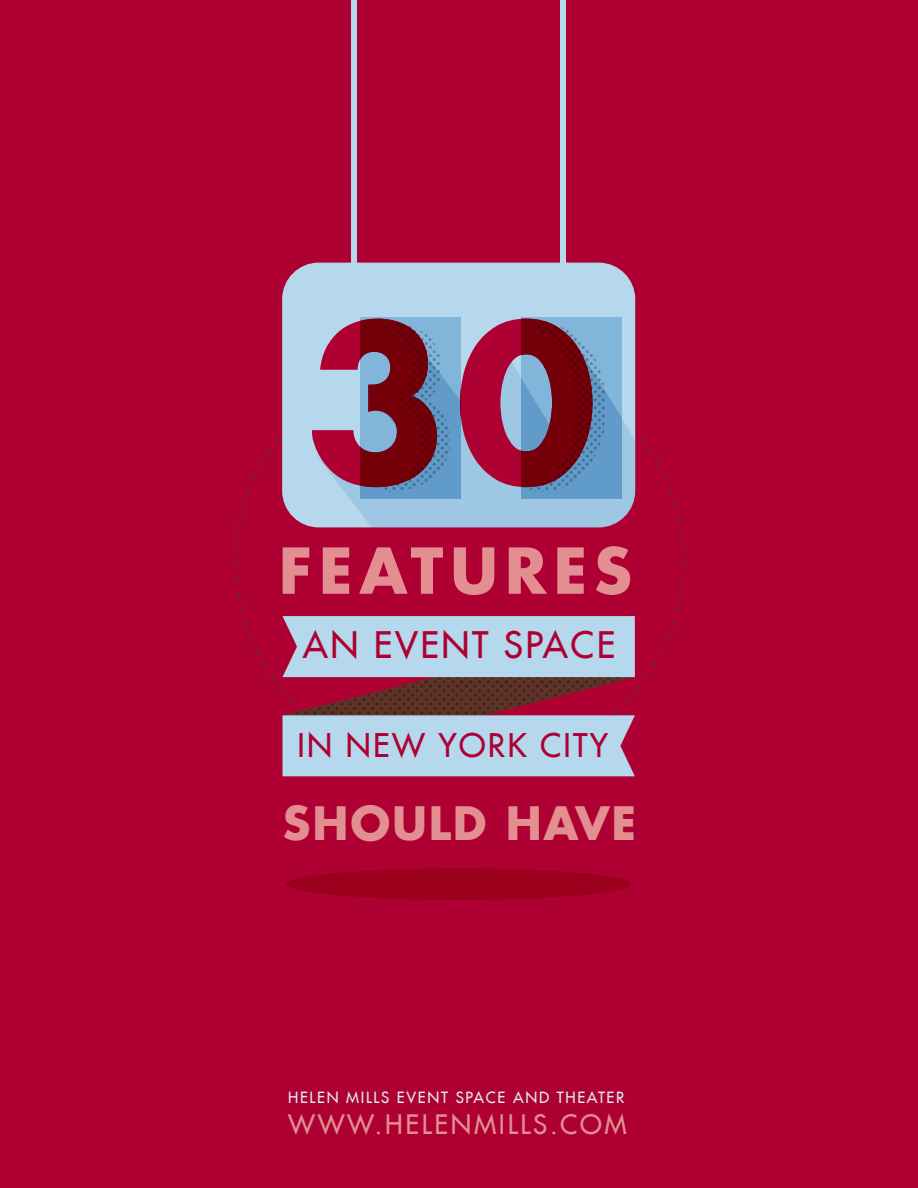
<style>
.page{position:relative;width:918px;height:1188px;background:#ae0032}
.page>*{position:absolute;margin:0;border:0;box-sizing:border-box;transform-origin:0 0}
.t1{font:700 207px "Futura LT";color:#ae0032}
.t2{font:700 61.5px "Futura LT";letter-spacing:.11em;color:#e38f92}
.t3{font:700 45px "Futura LT";letter-spacing:.04em;color:#e38f92}
.t4{font:35.7px "Futura LT";letter-spacing:.07em;color:#ae0032}
.t5{font:31.95px "Futura LT";letter-spacing:.07em;color:#ae0032}
.t6{font:26.25px "Futura LT";letter-spacing:.1em;color:#e38f92}
.t7{font:15.15px "Futura LT";letter-spacing:.11em;color:#ddecf6}
</style>
<div class="page">
<svg style="left:283px;top:616px;width:352px;height:160px;background:#a8a7ba"></svg>
<div style="left:286px;top:868px;width:345px;height:32px;background:#9a001c;border-radius:50%"></div>
<div style="left:352px;top:0;width:5px;height:263px;background:#b6d8ec"></div>
<div style="left:561px;top:0;width:5px;height:263px;background:#b6d8ec"></div>
<div style="left:282px;top:263px;width:353px;height:264px;background:#b6d8ec;border-radius:37px"></div>
<svg style="left:317px;top:326px;width:318px;height:201px"></svg>
<svg style="left:375px;top:323px;width:75px;height:169px;background:#6ba2cb"></svg>
<svg style="left:525px;top:323px;width:82px;height:169px;background:#6ba2cc"></svg>
<h1 class="t1" style="left:305px;top:266px;width:294px">30</h1>
<h2 class="t2" style="left:279px;top:530px;width:355px">FEATURES</h2>
<h3 class="t4" style="left:303px;top:622px;width:314px">AN EVENT SPACE</h3>
<h3 class="t5" style="left:298px;top:724px;width:312px">IN NEW YORK CITY</h3>
<h3 class="t3" style="left:283px;top:793px;width:355px">SHOULD HAVE</h3>
<p class="t7" style="left:288px;top:1087px;width:338px">HELEN MILLS EVENT SPACE AND THEATER</p>
<h3 class="t6" style="left:288px;top:1107px;width:340px">WWW.HELENMILLS.COM</h3>
</div>
